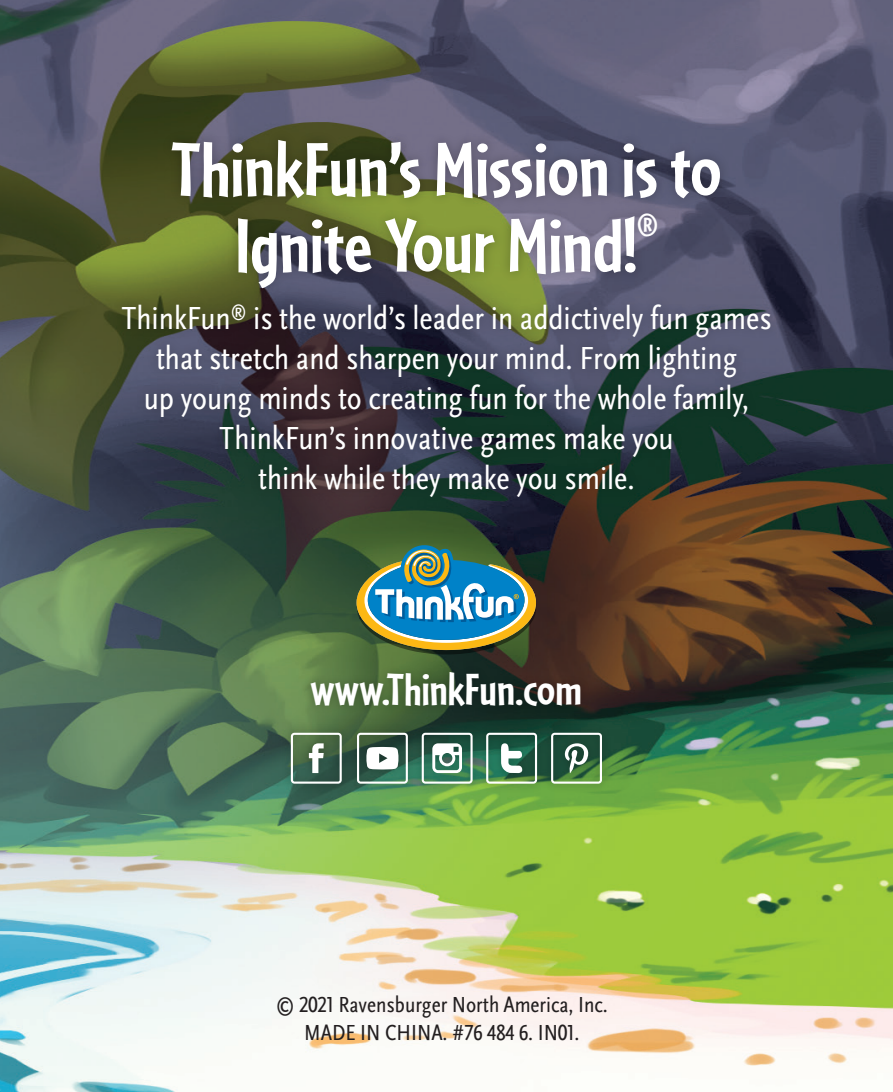
<style>
.page{position:relative;width:893px;height:1092px;background:#fff}
.page>*{position:absolute;margin:0;border:0;box-sizing:border-box;transform-origin:0 0}
.t1{font:700 80.15px/76px "Cafeteria";color:#fff;text-align:center}
.t2{font:700 47.25px "Cafeteria";color:#fff}
.t3{font:700 33.6px "Cafeteria";color:#fff}
.t4{font:condensed 33.25px/39.9px "Scala Sans OT";color:#fff;text-align:center}
.t5{font:condensed 22.75px/27.3px "Scala Sans OT";color:#231f20;text-align:center}
</style>
<div class="page">
<img style="left:0;top:0;width:893px;height:1091px">
<img style="left:105px;top:129px;width:683px;height:371px">
<svg style="left:357px;top:545px;width:179px;height:108px;background:#5e8b84"></svg>
<img style="left:298px;top:653px;width:297px;height:67px">
<img style="left:278px;top:720px;width:337px;height:74px">
<svg style="left:291px;top:732px;width:51px;height:51px"></svg>
<svg style="left:486px;top:732px;width:51px;height:51px"></svg>
<svg style="left:551px;top:732px;width:51px;height:51px"></svg>
<svg style="left:422px;top:732px;width:51px;height:51px"></svg>
<svg style="left:357px;top:732px;width:51px;height:51px"></svg>
<p class="t1" style="left:171px;top:131px;width:552px">ThinkFun’s Mission is to<br>Ignite Your Mind!</p>
<p class="t3" style="left:637px;top:206px;width:22px">®</p>
<p class="t4" style="left:121px;top:298px;width:652px">ThinkFun<sup>®</sup> is the world’s leader in addictively fun games that stretch and sharpen your mind. From lighting<br>up young minds to creating fun for the whole family, ThinkFun’s innovative games make you<br>think while they make you smile.</p>
<p class="t2" style="left:311px;top:662px;width:273px">www.ThinkFun.com</p>
<p class="t5" style="left:276px;top:991px;width:334px">© 2021 Ravensburger North America, Inc.<br>MADE IN CHINA. #76 484 6. IN01.</p>
</div>
